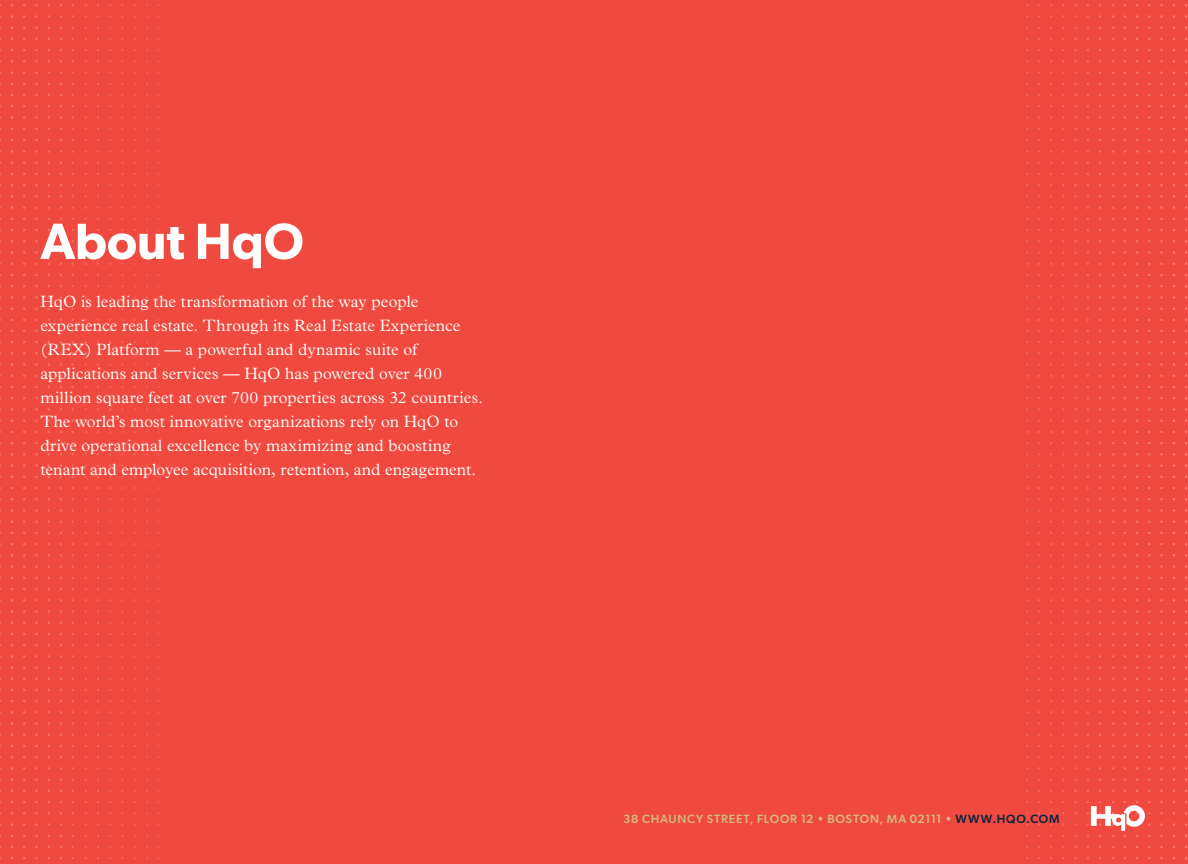
<style>
.page{position:relative;width:1188px;height:864px;background:#f0493f}
.page>*{position:absolute;margin:0;border:0;box-sizing:border-box;transform-origin:0 0}
.t1{font:600 51px "Gibson";color:#fff}
.t2{font:300 16.5px/24px "Plantin MT Pro";letter-spacing:.005em;color:#fff}
.t3{font:500 12px "Gibson";letter-spacing:.065em;color:#d8b880}
.s1{color:#00263e}
</style>
<div class="page">
<svg style="left:84px;top:4px;width:76px;height:856px"></svg>
<svg style="left:0;top:4px;width:74px;height:856px"></svg>
<svg style="left:1026px;top:4px;width:75px;height:856px"></svg>
<svg style="left:1112px;top:4px;width:75px;height:856px"></svg>
<svg style="left:1091px;top:805px;width:54px;height:26px"></svg>
<h1 class="t1" style="left:40px;top:211px;width:265px">About HqO</h1>
<p class="t2" style="left:40px;top:290px;width:444px">HqO is leading the transformation of the way people experience real estate. Through its Real Estate Experience (REX) Platform — a powerful and dynamic suite of applications and services — HqO has powered over 400 million square feet at over 700 properties across 32 countries.<br>The world’s most innovative organizations rely on HqO to drive operational excellence by maximizing and boosting tenant and employee acquisition, retention, and engagement.</p>
<p class="t3" style="left:623px;top:812px;width:438px">38 CHAUNCY STREET, FLOOR 12 • BOSTON, MA 02111 • <span class="s1">WWW.HQO.COM</span></p>
</div>
